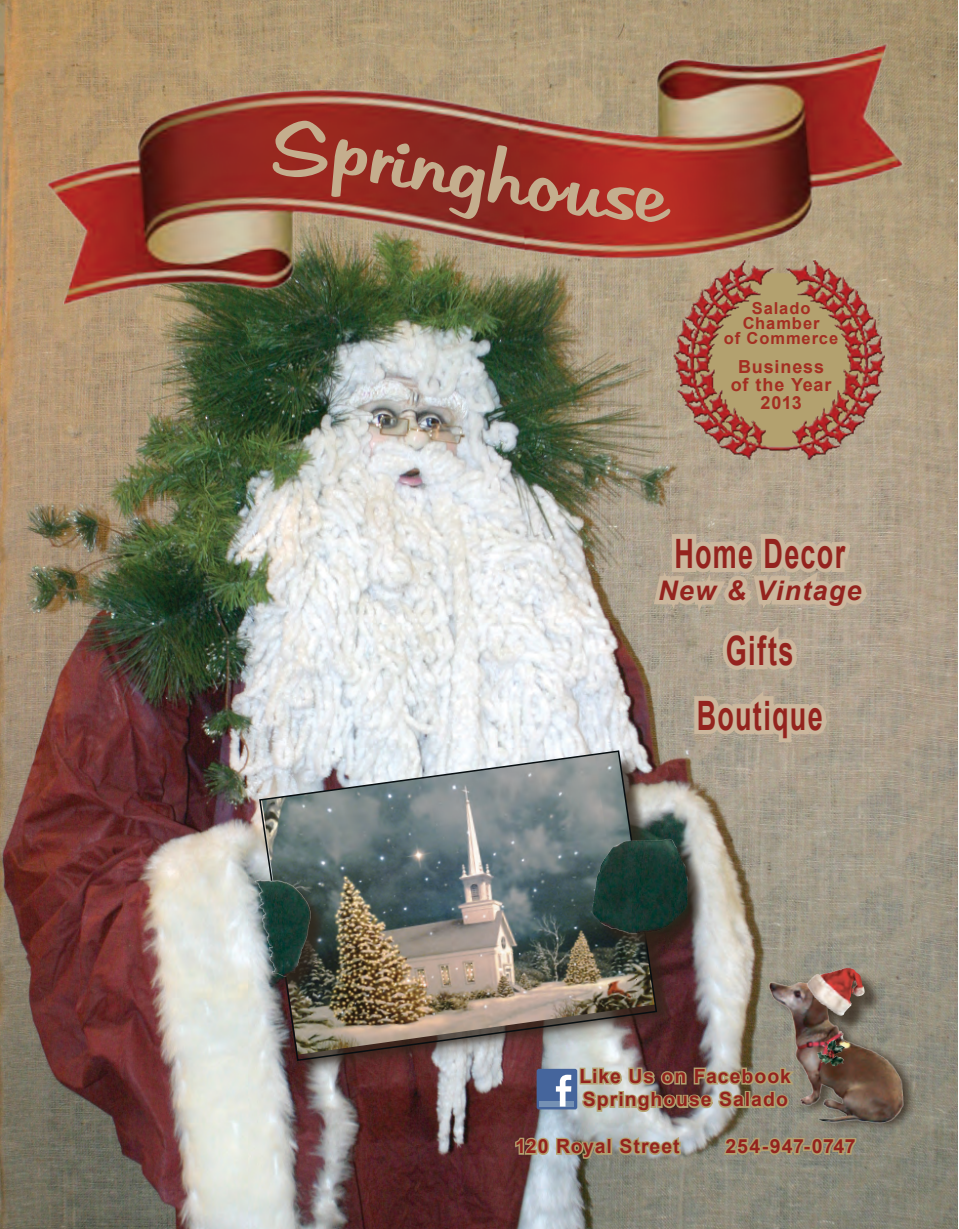
<style>
.page{position:relative;width:959px;height:1229px;background:#fff}
.page>*{position:absolute;margin:0;border:0;box-sizing:border-box;transform-origin:0 0}
.t1{font:700 40.5px "Arial";letter-spacing:.05em;color:#94231e;scale:.67 1}
.t2{font:italic 700 27px "Arial";letter-spacing:.045em;color:#94231e}
.t3{font:700 19.5px "Arial";letter-spacing:.05em;color:#94231e}
.t4{font:700 18px "Arial";letter-spacing:.05em;color:#a42e22}
.t5{font:700 16.5px "Arial";letter-spacing:.055em;color:#a42e22}
</style>
<div class="page">
<img style="left:0;top:0;width:958px;height:1225px">
<div style="left:767px;top:976px;width:149px;height:156px;background:#302318;opacity:.75"></div>
<img style="left:763px;top:971px;width:143px;height:162px">
<div style="left:536px;top:1068px;width:41px;height:41px;background:#45659c;border-radius:2px"></div>
<div style="left:539px;top:1100px;width:35px;height:6px;background:#7591b4"></div>
<svg style="left:556px;top:1074px;width:15px;height:32px"></svg>
<svg style="left:578px;top:1058px;width:219px;height:56px;background:#a1947d"></svg>
<svg style="left:513px;top:1128px;width:97px;height:32px;background:#9f9788"></svg>
<div style="left:606px;top:1137px;width:6px;height:17px;border:3px solid #b3a16f"></div>
<svg style="left:616px;top:1134px;width:66px;height:23px;background:#b1aa91"></svg>
<svg style="left:722px;top:1133px;width:135px;height:24px;background:#9e9474"></svg>
<svg style="left:648px;top:527px;width:226px;height:227px;background:#b6a792"></svg>
<img style="left:816px;top:1038px;width:18px;height:28px">
<div style="left:808px;top:970px;width:74px;height:64px;background:#302318;opacity:.75"></div>
<img style="left:805px;top:967px;width:39px;height:27px">
<img style="left:37px;top:40px;width:877px;height:271px">
<img style="left:671px;top:260px;width:219px;height:205px">
<svg style="left:272px;top:120px;width:399px;height:103px;background:#9b342a"></svg>
<p class="t5" style="left:751px;top:299px;width:60px">Salado</p>
<p class="t5" style="left:742px;top:314px;width:78px">Chamber</p>
<p class="t5" style="left:724px;top:329px;width:116px">of Commerce</p>
<p class="t4" style="left:738px;top:356px;width:88px">Business</p>
<p class="t4" style="left:730px;top:374px;width:102px">of the Year</p>
<p class="t4" style="left:760px;top:392px;width:43px">2013</p>
<p class="t1" style="left:674px;top:530px;width:256px">Home Decor</p>
<p class="t2" style="left:658px;top:575px;width:205px">New &amp; Vintage</p>
<p class="t1" style="left:726px;top:628px;width:102px">Gifts</p>
<p class="t1" style="left:696px;top:692px;width:189px">Boutique</p>
<p class="t3" style="left:579px;top:1065px;width:213px">Like Us on Facebook</p>
<p class="t3" style="left:583px;top:1088px;width:207px">Springhouse Salado</p>
<p class="t3" style="left:515px;top:1135px;width:166px">120 Royal Street</p>
<p class="t3" style="left:725px;top:1135px;width:132px">254-947-0747</p>
</div>
